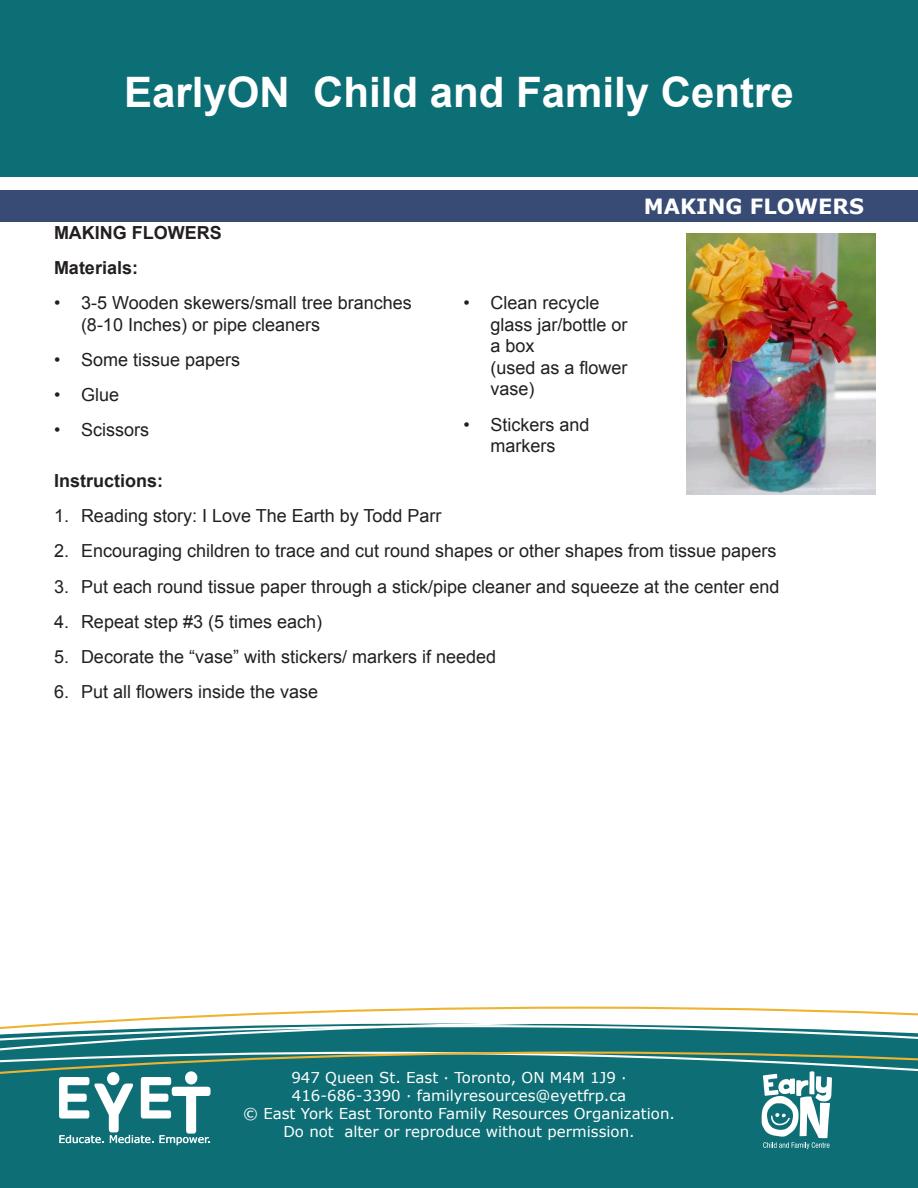
<style>
.page{position:relative;width:918px;height:1188px;background:#fff}
.page>*{position:absolute;margin:0;border:0;box-sizing:border-box;transform-origin:0 0}
.t1{font:700 42px "Arial";color:#fff}
.t2{font:700 21px "Verdana";color:#fff}
.t3{font:18px/21.6px "Arial";color:#231f20}
.t4{font:700 18px "Arial";color:#231f20}
.t5{font:15px/18px "Verdana";color:#fff;text-align:center}
.t6{font:10.65px "Verdana";color:#fff}
</style>
<div class="page">
<svg style="left:93px;top:1007px;width:825px;height:14px"></svg>
<svg style="left:0;top:1025px;width:918px;height:27px;background:#3c8b8f"></svg>
<div style="left:0;top:1052px;width:918px;height:136px;background:#0d6f75"></div>
<div style="left:0;top:0;width:918px;height:177px;background:#0c6f76"></div>
<div style="left:0;top:190px;width:918px;height:31px;background:#374b75"></div>
<div style="left:107px;top:1072px;width:12px;height:13px;background:#fff;border-radius:50%"></div>
<div style="left:185px;top:1071px;width:12px;height:13px;background:#fff;border-radius:50%"></div>
<svg style="left:59px;top:1077px;width:152px;height:68px"></svg>
<svg style="left:762px;top:1071px;width:70px;height:78px"></svg>
<img style="left:686px;top:233px;width:190px;height:262px">
<h1 class="t1" style="left:124px;top:65px;width:671px">EarlyON Child and Family Centre</h1>
<p class="t4" style="left:54px;top:221px;width:169px">MAKING FLOWERS</p>
<p class="t4" style="left:54px;top:256px;width:86px">Materials:</p>
<p class="t3" style="left:81px;top:292px;width:332px;text-indent:-27px">• 3-5 Wooden skewers/small tree branches (8-10 Inches) or pipe cleaners</p>
<p class="t3" style="left:54px;top:349px;width:188px">• Some tissue papers</p>
<p class="t3" style="left:54px;top:384px;width:67px">• Glue</p>
<p class="t3" style="left:54px;top:419px;width:97px">• Scissors</p>
<p class="t2" style="left:644px;top:192px;width:222px">MAKING FLOWERS</p>
<p class="t3" style="left:490px;top:292px;width:139px;text-indent:-27px">• Clean recycle glass jar/bottle or a box<br>(used as a flower vase)</p>
<p class="t3" style="left:464px;top:414px;width:128px;text-align:center">• Stickers and markers</p>
<p class="t4" style="left:54px;top:469px;width:111px">Instructions:</p>
<p class="t3" style="left:54px;top:505px;width:389px">1. Reading story: I Love The Earth by Todd Parr</p>
<p class="t3" style="left:54px;top:540px;width:724px">2. Encouraging children to trace and cut round shapes or other shapes from tissue papers</p>
<p class="t3" style="left:54px;top:576px;width:727px">3. Put each round tissue paper through a stick/pipe cleaner and squeeze at the center end</p>
<p class="t3" style="left:54px;top:611px;width:270px">4. Repeat step #3 (5 times each)</p>
<p class="t3" style="left:54px;top:646px;width:444px">5. Decorate the “vase” with stickers/ markers if needed</p>
<p class="t3" style="left:54px;top:681px;width:266px">6. Put all flowers inside the vase</p>
<p class="t6" style="left:59px;top:1132px;width:154px">Educate. Mediate. Empower.</p>
<p class="t5" style="left:243px;top:1069px;width:433px">947 Queen St. East · Toronto, ON M4M 1J9 · 416-686-3390 · familyresources@eyetfrp.ca<br>© East York East Toronto Family Resources Organization.<br>Do not alter or reproduce without permission.</p>
</div>
